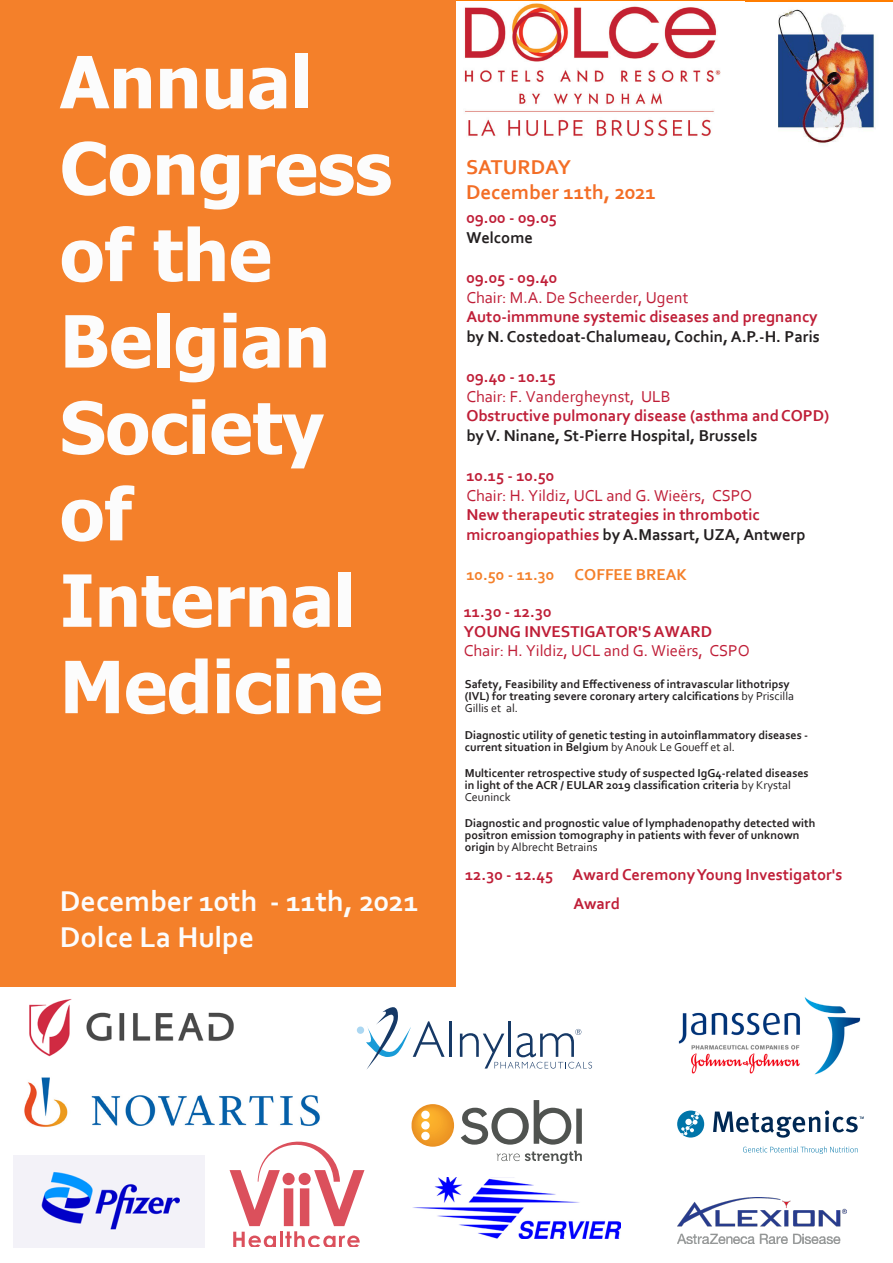
<style>
.page{position:relative;width:893px;height:1263px;background:#fff}
.page>*{position:absolute;margin:0;border:0;box-sizing:border-box;transform-origin:0 0}
.t1{font:700 72px/86.4px "Tahoma";color:#fcfcfc}
.t2{font:700 30px "Corbel";color:#fcfcfc}
.t3{font:700 21px/25.2px "Corbel";color:#f36e26}
.t4{font:700 16.5px/19.8px "Corbel";color:#bf1e37}
.t5{font:700 16.5px "Corbel";color:#f4802a}
.t6{font:700 12px/12px "Corbel";color:#231f20}
.s1{color:#231f20}
.s2{font-weight:400}
</style>
<div class="page">
<div style="left:0;top:0;width:456px;height:986px;background:#f4802a"></div>
<img style="left:464px;top:3px;width:411px;height:143px">
<img style="left:678px;top:997px;width:183px;height:78px">
<img style="left:413px;top:1177px;width:208px;height:62px">
<div style="left:357px;top:1026px;width:7px;height:8px;background:#abd7f2;border-radius:50%"></div>
<svg style="left:366px;top:1007px;width:79px;height:63px"></svg>
<hr style="left:450px;top:1022px;width:2px;height:35px;background:#163966">
<hr style="left:508px;top:1022px;width:3px;height:35px;background:#163966">
<svg style="left:460px;top:1029px;width:132px;height:39px"></svg>
<svg style="left:230px;top:1141px;width:134px;height:105px"></svg>
<div style="left:677px;top:1110px;width:27px;height:27px;background:#0075a9;border-radius:50%"></div>
<svg style="left:681px;top:1111px;width:19px;height:24px"></svg>
<svg style="left:713px;top:1110px;width:151px;height:28px"></svg>
<svg style="left:743px;top:1146px;width:115px;height:8px"></svg>
<img style="left:29px;top:999px;width:205px;height:58px">
<img style="left:24px;top:1077px;width:296px;height:50px">
<svg style="left:412px;top:1104px;width:42px;height:43px"></svg>
<svg style="left:461px;top:1100px;width:110px;height:44px"></svg>
<div style="left:576px;top:1108px;width:6px;height:36px;background:#505350"></div>
<svg style="left:497px;top:1151px;width:85px;height:13px"></svg>
<img style="left:677px;top:1197px;width:170px;height:46px">
<img style="left:14px;top:1155px;width:190px;height:92px">
<p class="t1" style="left:60px;top:42px;width:333px">Annual<br>Congress of the<br>Belgian<br>Society of<br>Internal<br>Medicine</p>
<p class="t2" style="left:60px;top:883px;width:360px">December 10th - 11th, 2021</p>
<p class="t2" style="left:60px;top:919px;width:196px">Dolce La Hulpe</p>
<p class="t3" style="left:466px;top:154px;width:191px">SATURDAY<br>December 11th, 2021</p>
<p class="t4" style="left:466px;top:208px;width:92px">09.00 - 09.05<br><span class="s1">Welcome</span></p>
<p class="t4" style="left:466px;top:267px;width:355px">09.05 - 09.40<br><span class="s2">Chair: M.A. De Scheerder, Ugent<br></span>Auto-immmune systemic diseases and pregnancy <span class="s1">by N. Costedoat-Chalumeau, Cochin, A.P.-H. Paris</span></p>
<p class="t4" style="left:466px;top:366px;width:364px">09.40 - 10.15<br><span class="s2">Chair: F. Vandergheynst, ULB<br></span>Obstructive pulmonary disease (asthma and COPD) <span class="s1">by V. Ninane, St-Pierre Hospital, Brussels</span></p>
<p class="t4" style="left:466px;top:465px;width:341px">10.15 - 10.50<br><span class="s2">Chair: H. Yildiz, UCL and G. Wieërs, CSPO<br></span>New therapeutic strategies in thrombotic microangiopathies <span class="s1">by A.Massart, UZA, Antwerp</span></p>
<p class="t5" style="left:466px;top:564px;width:222px">10.50 - 11.30 COFFEE BREAK</p>
<p class="t4" style="left:464px;top:601px;width:287px">11.30 - 12.30<br>YOUNG INVESTIGATOR'S AWARD<br><span class="s2">Chair: H. Yildiz, UCL and G. Wieërs, CSPO</span></p>
<p class="t6" style="left:465px;top:678px;width:331px">Safety, Feasibility and Effectiveness of intravascular lithotripsy (IVL) for treating severe coronary artery calcifications <span class="s2">by Priscilla<br>Gillis et al.</span></p>
<p class="t6" style="left:465px;top:728px;width:345px">Diagnostic utility of genetic testing in autoinflammatory diseases - current situation in Belgium <span class="s2">by Anouk Le Goueff et al.</span></p>
<p class="t6" style="left:465px;top:767px;width:345px">Multicenter retrospective study of suspected IgG4-related diseases in light of the ACR / EULAR 2019 classification criteria <span class="s2">by Krystal<br>Ceuninck</span></p>
<p class="t6" style="left:465px;top:817px;width:352px">Diagnostic and prognostic value of lymphadenopathy detected with positron emission tomography in patients with fever of unknown origin <span class="s2">by Albrecht Betrains</span></p>
<p class="t4" style="left:574px;top:860px;width:270px;line-height:29px;text-indent:-108px">12.30 - 12.45 Award Ceremony Young Investigator's<br>Award</p>
</div>
